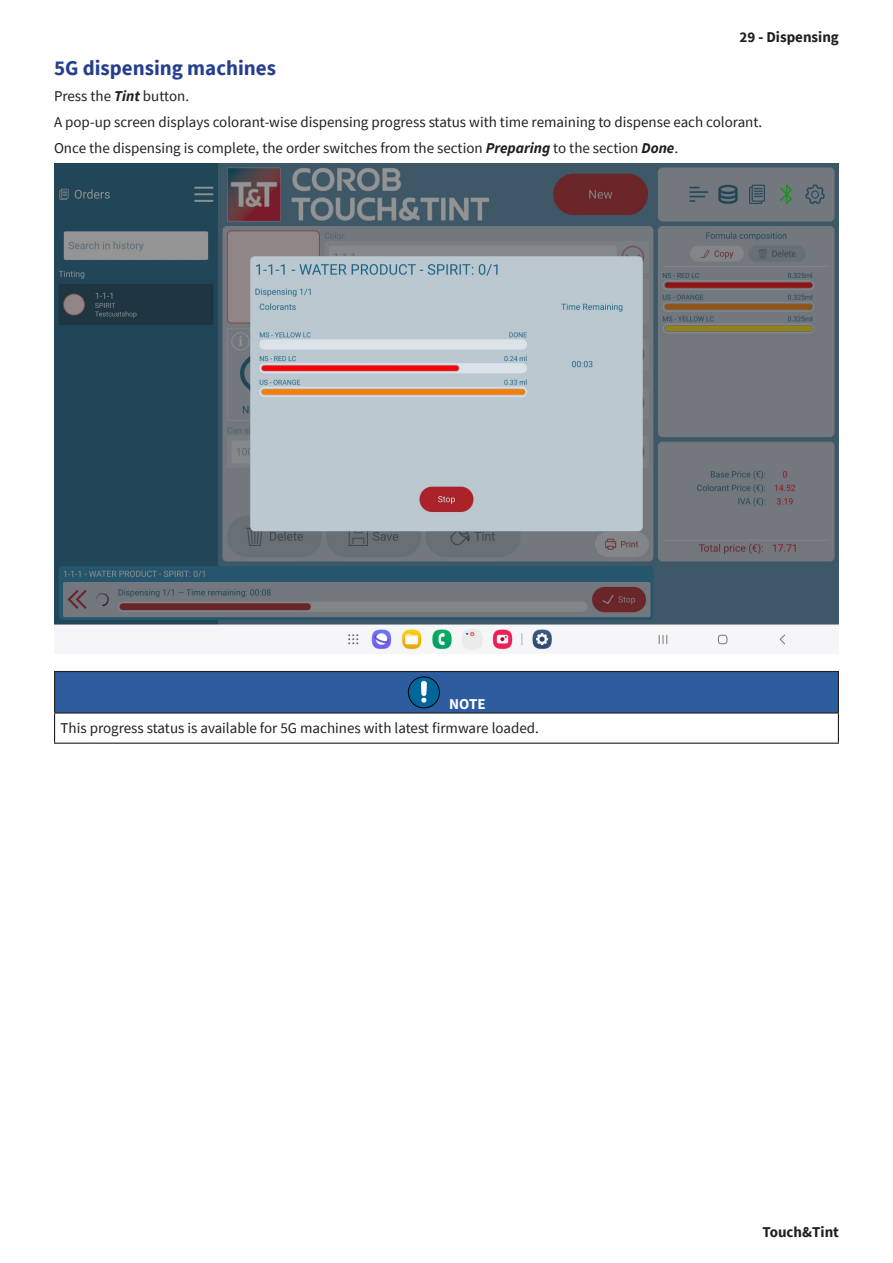
<style>
.page{position:relative;width:893px;height:1263px;background:#fff}
.page>*{position:absolute;margin:0;border:0;box-sizing:border-box;transform-origin:0 0}
.Title_2{font:700 21px "Source Sans Pro";color:#253f8e}
.Body{font:15px "Source Sans Pro";color:#231f20}
.t1{font:700 15px "Source Sans Pro";color:#231f20}
.Body_Bold_White_Centered{font:700 15px "Source Sans Pro";color:#fff}
.s1{font-weight:700;font-style:italic}
</style>
<div class="page">
<img style="left:54px;top:163px;width:785px;height:488px">
<div style="left:55px;top:671px;width:783px;height:42px;background:#2d5d9e"></div>
<hr style="left:54px;top:712px;width:785px;height:1px;background:#231f20">
<hr style="left:54px;top:713px;width:1px;height:30px;background:#231f20">
<hr style="left:838px;top:713px;width:1px;height:30px;background:#231f20">
<hr style="left:54px;top:743px;width:785px;height:1px;background:#231f20">
<hr style="left:54px;top:671px;width:785px;height:1px;background:#231f20">
<hr style="left:54px;top:672px;width:1px;height:40px;background:#231f20">
<hr style="left:838px;top:672px;width:1px;height:40px;background:#231f20">
<div style="left:408px;top:677px;width:31px;height:31px;background:#00669a;border-radius:50%"></div>
<div style="left:421px;top:681px;width:6px;height:15px;background:#fff;border-radius:3px"></div>
<svg style="left:421px;top:698px;width:5px;height:5px"></svg>
<div style="left:408px;top:676px;width:32px;height:32px;border:1px solid #000;border-radius:50%"></div>
<p class="t1" style="left:739px;top:27px;width:101px">29 - Dispensing</p>
<p class="Title_2" style="left:54px;top:54px;width:224px">5G dispensing machines</p>
<p class="Body" style="left:54px;top:87px;width:137px">Press the <span class="s1">Tint</span> button.</p>
<p class="Body" style="left:54px;top:112px;width:710px">A pop-up screen displays colorant-wise dispensing progress status with time remaining to dispense each colorant.</p>
<p class="Body" style="left:54px;top:138px;width:626px">Once the dispensing is complete, the order switches from the section <span class="s1">Preparing</span> to the section <span class="s1">Done</span>.</p>
<p class="Body_Bold_White_Centered" style="left:449px;top:694px;width:38px">NOTE</p>
<p class="Body" style="left:61px;top:718px;width:480px">This progress status is available for 5G machines with latest firmware loaded.</p>
<p class="t1" style="left:762px;top:1221px;width:78px">Touch&amp;Tint</p>
</div>
